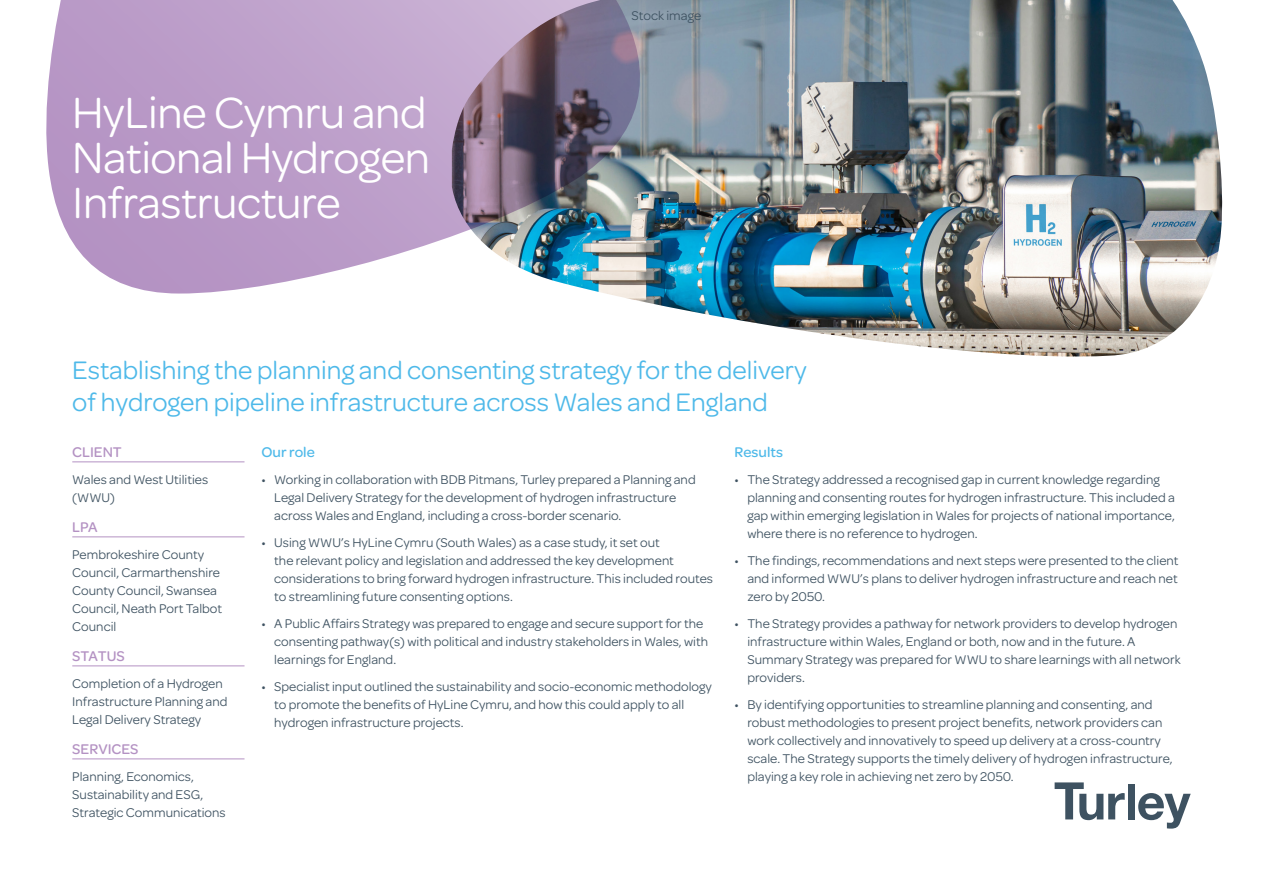
<style>
.page{position:relative;width:1263px;height:893px;background:#fff}
.page>*{position:absolute;margin:0;border:0;box-sizing:border-box;transform-origin:0 0}
.Project_Title_or_Name{font:46.5px/45px "Omnes";letter-spacing:-.01em;color:#fff;text-align:justify}
.Job_title{font:27px/31.5px "Omnes";color:#4eb9e9}
.Summary_Titles{font:500 15px "Omnes";color:#b492c3}
.Tertiary{font:500 15px "Omnes";color:#4eb9e9}
.Body{font:13.5px/18px "Omnes";color:#3e5261}
</style>
<div class="page">
<img style="left:609px;top:0;width:614px;height:357px">
<svg style="left:46px;top:0;width:612px;height:294px;background:#ad9bbc"></svg>
<svg style="left:1054px;top:782px;width:71px;height:38px"></svg>
<div style="left:1128px;top:784px;width:6px;height:35px;background:#3e5261"></div>
<svg style="left:1138px;top:793px;width:53px;height:36px"></svg>
<hr style="left:72px;top:461px;width:172px;height:1px;background:#b492c3">
<hr style="left:72px;top:536px;width:172px;height:1px;background:#b492c3">
<hr style="left:72px;top:665px;width:172px;height:1px;background:#b492c3">
<hr style="left:72px;top:758px;width:172px;height:1px;background:#b492c3">
<p class="Project_Title_or_Name" style="left:72px;top:88px;width:359px">HyLine Cymru and National Hydrogen Infrastructure</p>
<p class="Body" style="left:631px;top:6px;width:71px">Stock image</p>
<p class="Job_title" style="left:72px;top:353px;width:736px">Establishing the planning and consenting strategy for the delivery of hydrogen pipeline infrastructure across Wales and England</p>
<p class="Summary_Titles" style="left:72px;top:442px;width:51px">CLIENT</p>
<p class="Body" style="left:72px;top:470px;width:138px">Wales and West Utilities (WWU)</p>
<p class="Summary_Titles" style="left:72px;top:517px;width:27px">LPA</p>
<p class="Body" style="left:72px;top:545px;width:151px">Pembrokeshire County<br>Council, Carmarthenshire<br>County Council, Swansea<br>Council, Neath Port Talbot<br>Council</p>
<p class="Summary_Titles" style="left:72px;top:646px;width:54px">STATUS</p>
<p class="Body" style="left:72px;top:674px;width:157px">Completion of a Hydrogen<br>Infrastructure Planning and<br>Legal Delivery Strategy</p>
<p class="Summary_Titles" style="left:72px;top:739px;width:68px">SERVICES</p>
<p class="Body" style="left:72px;top:767px;width:155px">Planning, Economics,<br>Sustainability and ESG,<br>Strategic Communications</p>
<p class="Tertiary" style="left:261px;top:442px;width:55px">Our role</p>
<p class="Body" style="left:274px;top:470px;width:423px;text-indent:-13px">• Working in collaboration with BDB Pitmans, Turley prepared a Planning and<br>Legal Delivery Strategy for the development of hydrogen infrastructure across Wales and England, including a cross-border scenario.</p>
<p class="Body" style="left:274px;top:533px;width:440px;text-indent:-13px">• Using WWU’s HyLine Cymru (South Wales) as a case study, it set out<br>the relevant policy and legislation and addressed the key development considerations to bring forward hydrogen infrastructure. This included routes to streamlining future consenting options.</p>
<p class="Body" style="left:274px;top:614px;width:435px;text-indent:-13px">• A Public Affairs Strategy was prepared to engage and secure support for the consenting pathway(s) with political and industry stakeholders in Wales, with learnings for England.</p>
<p class="Body" style="left:274px;top:677px;width:439px;text-indent:-13px">• Specialist input outlined the sustainability and socio-economic methodology to promote the benefits of HyLine Cymru, and how this could apply to all hydrogen infrastructure projects.</p>
<p class="Tertiary" style="left:735px;top:442px;width:50px">Results</p>
<p class="Body" style="left:747px;top:470px;width:429px;text-indent:-13px">• The Strategy addressed a recognised gap in current knowledge regarding planning and consenting routes for hydrogen infrastructure. This included a gap within emerging legislation in Wales for projects of national importance, where there is no reference to hydrogen.</p>
<p class="Body" style="left:747px;top:551px;width:433px;text-align:justify;text-indent:-13px">• The findings, recommendations and next steps were presented to the client and informed WWU’s plans to deliver hydrogen infrastructure and reach net zero by 2050.</p>
<p class="Body" style="left:747px;top:614px;width:435px;text-indent:-13px">• The Strategy provides a pathway for network providers to develop hydrogen infrastructure within Wales, England or both, now and in the future. A Summary Strategy was prepared for WWU to share learnings with all network providers.</p>
<p class="Body" style="left:747px;top:695px;width:427px;text-indent:-13px">• By identifying opportunities to streamline planning and consenting, and robust methodologies to present project benefits, network providers can work collectively and innovatively to speed up delivery at a cross-country scale. The Strategy supports the timely delivery of hydrogen infrastructure, playing a key role in achieving net zero by 2050.</p>
</div>
